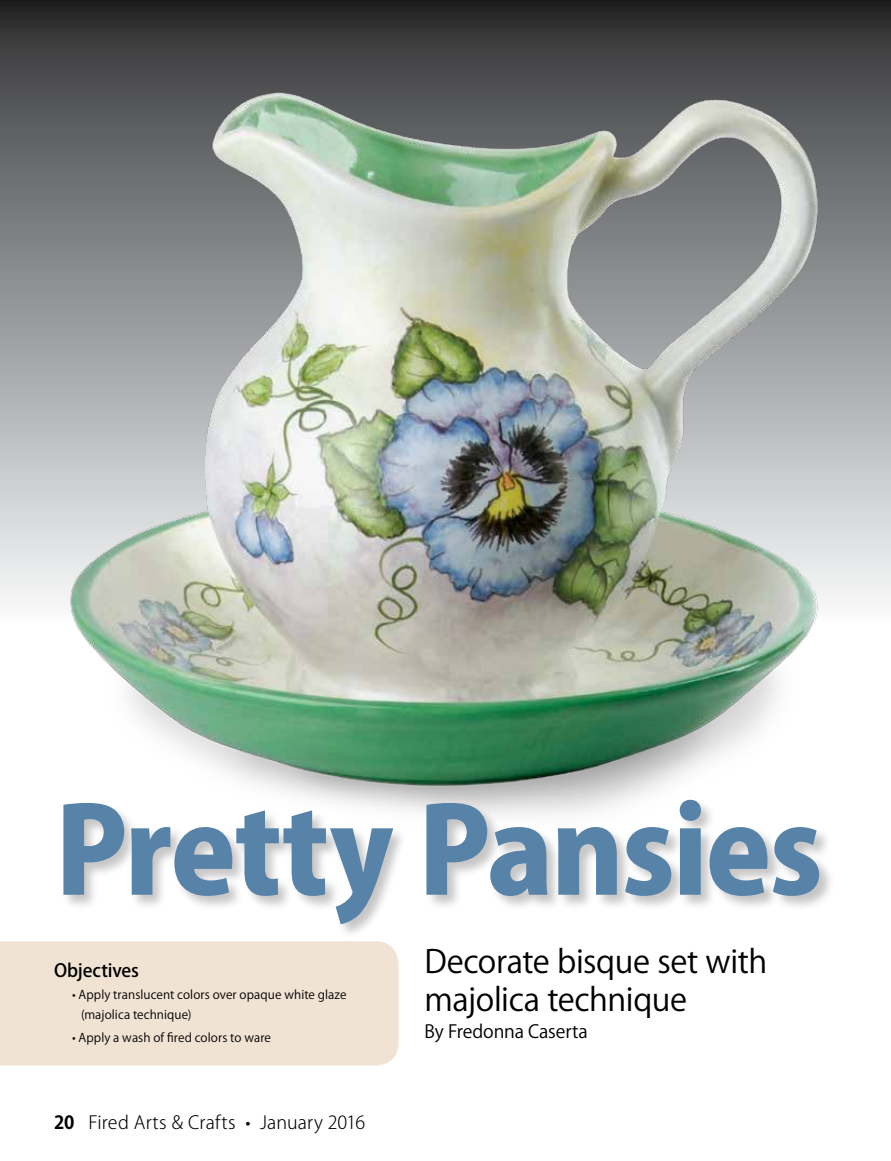
<style>
.page{position:relative;width:891px;height:1161px;background:#fff}
.page>*{position:absolute;margin:0;border:0;box-sizing:border-box;transform-origin:0 0}
.t1{font:800 117.9px "Koz Go Pro";letter-spacing:-.015em;color:#5883a9}
.t2{font:31.5px/37.8px "Koz Go Pro";letter-spacing:-.01em;color:#000}
.t3{font:300 18px "Koz Go Pro";letter-spacing:.005em;color:#000}
.t4{font:18px "Koz Go Pro";letter-spacing:-.005em;color:#000}
.t5{font:500 18px "Koz Go Pro";letter-spacing:-.005em;color:#000}
.t6{font:12px/19.5px "Koz Go Pro";letter-spacing:.01em;color:#000}
.s1{font-weight:700}
</style>
<div class="page">
<img style="left:0;top:0;width:891px;height:799px">
<div style="left:0;top:941px;width:399px;height:125px;background:#f0e3d3"></div>
<div style="left:62px;top:799px;width:773px;height:140px;background:#000;opacity:.23"></div>
<h1 class="t1" style="left:55px;top:774px;width:769px">Pretty Pansies</h1>
<h3 class="t5" style="left:54px;top:959px;width:87px">Objectives</h3>
<p class="t6" style="left:81px;top:986px;width:267px;text-indent:-9px">• Apply translucent colors over opaque white glaze (majolica technique)</p>
<p class="t6" style="left:72px;top:1028px;width:201px">• Apply a wash of fired colors to ware</p>
<h3 class="t3" style="left:54px;top:1111px;width:313px"><span class="s1">20</span> Fired Arts &amp; Crafts • January 2016</h3>
<h2 class="t2" style="left:424px;top:944px;width:345px">Decorate bisque set with majolica technique</h2>
<h3 class="t4" style="left:424px;top:1020px;width:165px">By Fredonna Caserta</h3>
</div>
